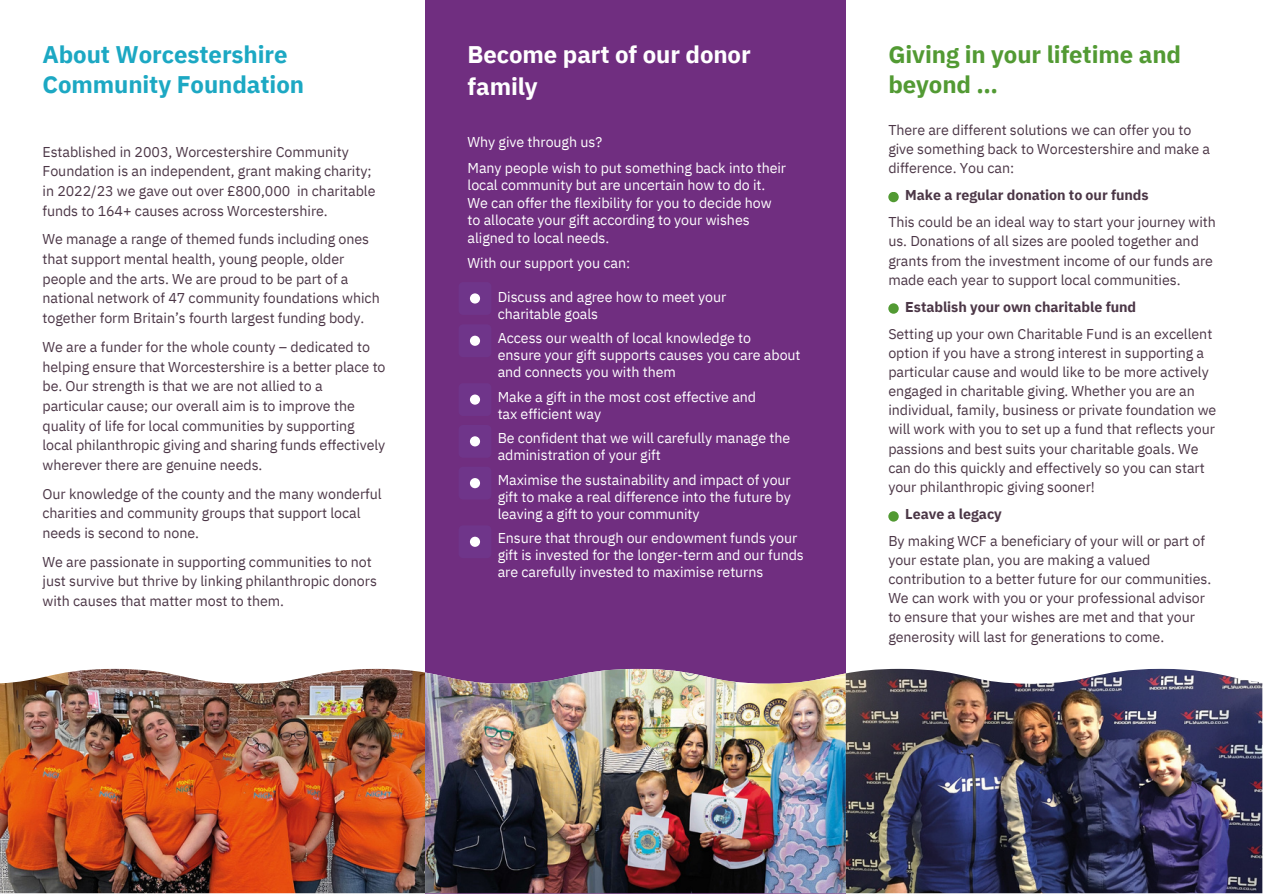
<style>
.page{position:relative;width:1263px;height:894px;background:#fff}
.page>*{position:absolute;margin:0;border:0;box-sizing:border-box;transform-origin:0 0}
.t1{font:700 24px/29.2px "IBM Plex Sans";letter-spacing:-.005em;color:#1ca8c3}
.t2{font:700 24px/29.2px "IBM Plex Sans";letter-spacing:-.005em;color:#529a33}
.t3{font:700 24px/32.5px "IBM Plex Sans";letter-spacing:-.005em;color:#fff}
.t4{font:14.25px/19.6px "IBM Plex Sans";letter-spacing:-.005em;color:#4c3747}
.t5{font:14.25px/16.8px "IBM Plex Sans";letter-spacing:-.005em;color:#fff}
.t6{font:700 14.25px "IBM Plex Sans";letter-spacing:-.005em;color:#4c3747}
</style>
<div class="page">
<div style="left:425px;top:0;width:421px;height:893px;background:#702e80"></div>
<div style="left:888px;top:511px;width:11px;height:10px;background:#529a33;border-radius:50%"></div>
<div style="left:888px;top:192px;width:11px;height:10px;background:#529a33;border-radius:50%"></div>
<div style="left:888px;top:303px;width:11px;height:10px;background:#529a33;border-radius:50%"></div>
<img style="left:0;top:668px;width:425px;height:225px">
<img style="left:425px;top:668px;width:421px;height:225px">
<img style="left:846px;top:668px;width:416px;height:225px">
<div style="left:459px;top:282px;width:32px;height:32px;background:#6f358a;border-radius:4px"></div>
<div style="left:470px;top:293px;width:10px;height:10px;background:#fff;border-radius:50%"></div>
<div style="left:459px;top:324px;width:32px;height:33px;background:#6f358a;border-radius:4px"></div>
<div style="left:470px;top:335px;width:10px;height:11px;background:#fff;border-radius:50%"></div>
<div style="left:459px;top:383px;width:32px;height:33px;background:#6f358a;border-radius:4px"></div>
<div style="left:470px;top:394px;width:10px;height:10px;background:#fff;border-radius:50%"></div>
<div style="left:459px;top:425px;width:32px;height:32px;background:#6f358a;border-radius:4px"></div>
<div style="left:470px;top:436px;width:10px;height:10px;background:#fff;border-radius:50%"></div>
<div style="left:459px;top:466px;width:32px;height:33px;background:#6f358a;border-radius:4px"></div>
<div style="left:470px;top:478px;width:10px;height:10px;background:#fff;border-radius:50%"></div>
<div style="left:459px;top:525px;width:32px;height:33px;background:#6f358a;border-radius:4px"></div>
<div style="left:470px;top:536px;width:10px;height:10px;background:#fff;border-radius:50%"></div>
<p class="t1" style="left:42px;top:40px;width:263px">About Worcestershire<br>Community Foundation</p>
<p class="t3" style="left:468px;top:37px;width:285px">Become part of our donor family</p>
<p class="t2" style="left:888px;top:40px;width:294px">Giving in your lifetime and beyond …</p>
<p class="t4" style="left:42px;top:141px;width:331px">Established in 2003, Worcestershire Community<br>Foundation is an independent, grant making charity;</p>
<p class="t4" style="left:42px;top:181px;width:335px">in 2022/23 we gave out over £800,000 in charitable funds to 164+ causes across Worcestershire.</p>
<p class="t4" style="left:42px;top:229px;width:328px">We manage a range of themed funds including ones</p>
<p class="t4" style="left:42px;top:249px;width:339px">that support mental health, young people, older people and the arts. We are proud to be part of a national network of 47 community foundations which together form Britain’s fourth largest funding body.</p>
<p class="t4" style="left:42px;top:336px;width:329px">We are a funder for the whole county – dedicated to</p>
<p class="t4" style="left:42px;top:356px;width:345px">helping ensure that Worcestershire is a better place to</p>
<p class="t4" style="left:42px;top:376px;width:344px">be. Our strength is that we are not allied to a particular cause; our overall aim is to improve the quality of life for local communities by supporting local philanthropic giving and sharing funds effectively wherever there are genuine needs.</p>
<p class="t4" style="left:42px;top:483px;width:341px">Our knowledge of the county and the many wonderful</p>
<p class="t4" style="left:42px;top:503px;width:320px">charities and community groups that support local</p>
<p class="t4" style="left:42px;top:522px;width:158px">needs is second to none.</p>
<p class="t4" style="left:42px;top:551px;width:331px">We are passionate in supporting communities to not</p>
<p class="t4" style="left:42px;top:571px;width:336px">just survive but thrive by linking philanthropic donors</p>
<p class="t4" style="left:42px;top:591px;width:243px">with causes that matter most to them.</p>
<p class="t5" style="left:468px;top:133px;width:136px">Why give through us?</p>
<p class="t5" style="left:468px;top:159px;width:320px">Many people wish to put something back into their</p>
<p class="t5" style="left:468px;top:176px;width:299px">local community but are uncertain how to do it.</p>
<p class="t5" style="left:468px;top:194px;width:306px">We can offer the flexibility for you to decide how</p>
<p class="t5" style="left:468px;top:211px;width:284px">to allocate your gift according to your wishes</p>
<p class="t5" style="left:468px;top:229px;width:143px">aligned to local needs.</p>
<p class="t5" style="left:468px;top:254px;width:164px">With our support you can:</p>
<p class="t5" style="left:498px;top:288px;width:230px">Discuss and agree how to meet your</p>
<p class="t5" style="left:498px;top:305px;width:102px">charitable goals</p>
<p class="t5" style="left:498px;top:329px;width:255px">Access our wealth of local knowledge to</p>
<p class="t5" style="left:498px;top:346px;width:304px">ensure your gift supports causes you care about</p>
<p class="t5" style="left:498px;top:363px;width:180px">and connects you with them</p>
<p class="t5" style="left:498px;top:388px;width:260px">Make a gift in the most cost effective and</p>
<p class="t5" style="left:498px;top:405px;width:105px">tax efficient way</p>
<p class="t5" style="left:498px;top:429px;width:294px">Be confident that we will carefully manage the</p>
<p class="t5" style="left:498px;top:446px;width:165px">administration of your gift</p>
<p class="t5" style="left:498px;top:471px;width:295px">Maximise the sustainability and impact of your</p>
<p class="t5" style="left:498px;top:488px;width:295px">gift to make a real difference into the future by</p>
<p class="t5" style="left:498px;top:504px;width:203px">leaving a gift to your community</p>
<p class="t5" style="left:498px;top:529px;width:301px">Ensure that through our endowment funds your</p>
<p class="t5" style="left:498px;top:546px;width:308px">gift is invested for the longer-term and our funds are carefully invested to maximise returns</p>
<p class="t4" style="left:888px;top:120px;width:323px;line-height:19px">There are different solutions we can offer you to give something back to Worcestershire and make a difference. You can:</p>
<p class="t6" style="left:905px;top:186px;width:245px">Make a regular donation to our funds</p>
<p class="t4" style="left:888px;top:212px;width:329px">This could be an ideal way to start your journey with</p>
<p class="t4" style="left:888px;top:231px;width:312px">us. Donations of all sizes are pooled together and</p>
<p class="t4" style="left:888px;top:250px;width:326px">grants from the investment income of our funds are</p>
<p class="t4" style="left:888px;top:269px;width:294px">made each year to support local communities.</p>
<p class="t6" style="left:905px;top:297px;width:232px">Establish your own charitable fund</p>
<p class="t4" style="left:888px;top:323px;width:325px">Setting up your own Charitable Fund is an excellent</p>
<p class="t4" style="left:888px;top:342px;width:317px">option if you have a strong interest in supporting a</p>
<p class="t4" style="left:888px;top:362px;width:322px">particular cause and would like to be more actively</p>
<p class="t4" style="left:888px;top:381px;width:308px">engaged in charitable giving. Whether you are an</p>
<p class="t4" style="left:888px;top:400px;width:330px">individual, family, business or private foundation we</p>
<p class="t4" style="left:888px;top:419px;width:328px">will work with you to set up a fund that reflects your</p>
<p class="t4" style="left:888px;top:438px;width:318px;line-height:19px">passions and best suits your charitable goals. We can do this quickly and effectively so you can start your philanthropic giving sooner!</p>
<p class="t6" style="left:905px;top:504px;width:98px">Leave a legacy</p>
<p class="t4" style="left:888px;top:530px;width:318px">By making WCF a beneficiary of your will or part of</p>
<p class="t4" style="left:888px;top:550px;width:324px;line-height:19px">your estate plan, you are making a valued contribution to a better future for our communities.<br>We can work with you or your professional advisor to ensure that your wishes are met and that your generosity will last for generations to come.</p>
</div>
